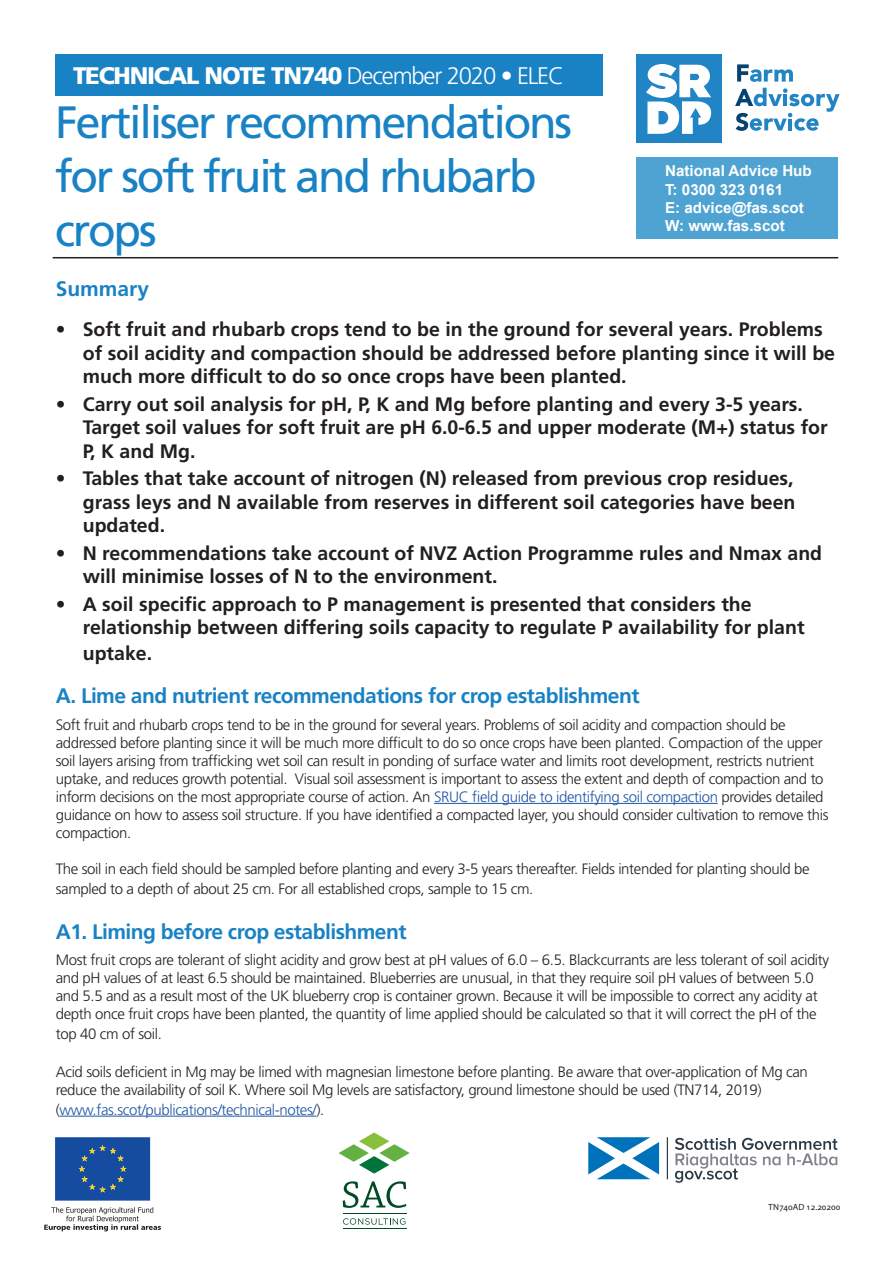
<style>
.page{position:relative;width:893px;height:1263px;background:#fff}
.page>*{position:absolute;margin:0;border:0;box-sizing:border-box;transform-origin:0 0}
.t1{font:45.3px/54px "Frutiger LT Std";letter-spacing:-.05em;color:#1982c4}
.t2{font:900 24px "Frutiger LT Std";letter-spacing:-.05em;color:#fff}
.t3{font:700 21px "Frutiger LT Std";letter-spacing:-.025em;color:#1982c4}
.t4{font:700 21px "Frutiger LT Std";color:#1982c4}
.t5{font:700 19.5px/23.4px "Frutiger LT Std";color:#231f20}
.t6{font:700 15.15px/18.1px "Arial";color:#fff}
.t7{font:300 15px/18px "Frutiger LT Std";letter-spacing:-.025em;color:#231f20}
.t8{font:300 15px "Frutiger LT Std";letter-spacing:-.025em;color:#1e56a6}
.t9{font:9px "Grandesign Neue Roman";color:#231f20}
.s1{font-weight:300}
.s2{color:#1e56a6}
.s3{color:#231f20}
</style>
<div class="page">
<svg style="left:343px;top:1181px;width:63px;height:27px"></svg>
<hr style="left:343px;top:1213px;width:63px;height:1px;background:#004b22">
<hr style="left:343px;top:1228px;width:63px;height:1px;background:#004b22">
<svg style="left:339px;top:1132px;width:71px;height:41px"></svg>
<svg style="left:343px;top:1218px;width:62px;height:7px"></svg>
<div style="left:636px;top:157px;width:202px;height:82px;background:#4ea3d2"></div>
<div style="left:636px;top:55px;width:86px;height:88px;background:#2084c5"></div>
<svg style="left:737px;top:64px;width:56px;height:18px"></svg>
<svg style="left:735px;top:88px;width:105px;height:43px"></svg>
<svg style="left:646px;top:64px;width:65px;height:70px"></svg>
<hr style="left:53px;top:257px;width:785px;height:1px;background:#231f20">
<hr style="left:667px;top:1137px;width:1px;height:42px;background:#2b3a45">
<svg style="left:588px;top:1137px;width:71px;height:42px"></svg>
<svg style="left:675px;top:1138px;width:163px;height:45px"></svg>
<svg style="left:55px;top:1137px;width:95px;height:63px;background:#1d519c"></svg>
<svg style="left:44px;top:1207px;width:117px;height:24px"></svg>
<div style="left:55px;top:54px;width:548px;height:41px;background:#1982c4"></div>
<hr style="left:434px;top:803px;width:284px;height:1px;background:#1e56a6">
<hr style="left:60px;top:1116px;width:256px;height:1px;background:#1e56a6">
<h2 class="t2" style="left:73px;top:62px;width:492px">TECHNICAL NOTE TN740 <span class="s1">December 2020 • ELEC</span></h2>
<h1 class="t1" style="left:55px;top:95px;width:518px">Fertiliser recommendations for soft fruit and rhubarb crops</h1>
<p class="t6" style="left:665px;top:162px;width:148px">National Advice Hub<br>T: 0300 323 0161<br>E: advice@fas.scot<br>W: www.fas.scot</p>
<h3 class="t4" style="left:56px;top:276px;width:95px">Summary</h3>
<h3 class="t5" style="left:83px;top:318px;width:754px;text-indent:-27px">• Soft fruit and rhubarb crops tend to be in the ground for several years. Problems of soil acidity and compaction should be addressed before planting since it will be much more difficult to do so once crops have been planted.</h3>
<h3 class="t5" style="left:83px;top:393px;width:746px;text-indent:-27px">• Carry out soil analysis for pH, P, K and Mg before planting and every 3-5 years.<br>Target soil values for soft fruit are pH 6.0-6.5 and upper moderate (M+) status for<br>P, K and Mg.</h3>
<h3 class="t5" style="left:83px;top:467px;width:714px;text-align:justify;text-indent:-27px">• Tables that take account of nitrogen (N) released from previous crop residues, grass leys and N available from reserves in different soil categories have been updated.</h3>
<h3 class="t5" style="left:83px;top:541px;width:741px;text-indent:-27px">• N recommendations take account of NVZ Action Programme rules and Nmax and will minimise losses of N to the environment.</h3>
<h3 class="t5" style="left:83px;top:592px;width:723px;text-indent:-27px">• A soil specific approach to P management is presented that considers the relationship between differing soils capacity to regulate P availability for plant</h3>
<h3 class="t5" style="left:83px;top:641px;width:71px">uptake.</h3>
<h3 class="t3" style="left:56px;top:684px;width:585px">A. Lime and nutrient recommendations for crop establishment</h3>
<p class="t7" style="left:56px;top:716px;width:774px">Soft fruit and rhubarb crops tend to be in the ground for several years. Problems of soil acidity and compaction should be addressed before planting since it will be much more difficult to do so once crops have been planted. Compaction of the upper soil layers arising from trafficking wet soil can result in ponding of surface water and limits root development, restricts nutrient uptake, and reduces growth potential. Visual soil assessment is important to assess the extent and depth of compaction and to inform decisions on the most appropriate course of action. An <span class="s2">SRUC field guide to identifying soil compaction</span> provides detailed guidance on how to assess soil structure. If you have identified a compacted layer, you should consider cultivation to remove this compaction.</p>
<p class="t7" style="left:56px;top:859px;width:755px;line-height:19.8px">The soil in each field should be sampled before planting and every 3-5 years thereafter. Fields intended for planting should be sampled to a depth of about 25 cm. For all established crops, sample to 15 cm.</p>
<h3 class="t3" style="left:56px;top:919px;width:352px">A1. Liming before crop establishment</h3>
<p class="t7" style="left:56px;top:951px;width:775px">Most fruit crops are tolerant of slight acidity and grow best at pH values of 6.0 – 6.5. Blackcurrants are less tolerant of soil acidity and pH values of at least 6.5 should be maintained. Blueberries are unusual, in that they require soil pH values of between 5.0 and 5.5 and as a result most of the UK blueberry crop is container grown. Because it will be impossible to correct any acidity at depth once fruit crops have been planted, the quantity of lime applied should be calculated so that it will correct the pH of the</p>
<p class="t7" style="left:56px;top:1025px;width:108px">top 40 cm of soil.</p>
<p class="t7" style="left:56px;top:1063px;width:754px">Acid soils deficient in Mg may be limed with magnesian limestone before planting. Be aware that over-application of Mg can reduce the availability of soil K. Where soil Mg levels are satisfactory, ground limestone should be used (TN714, 2019)</p>
<p class="t8" style="left:56px;top:1101px;width:270px"><span class="s3">(</span>www.fas.scot/publications/technical-notes/<span class="s3">).</span></p>
<p class="t9" style="left:769px;top:1202px;width:73px">TN740AD 12.20200</p>
</div>
